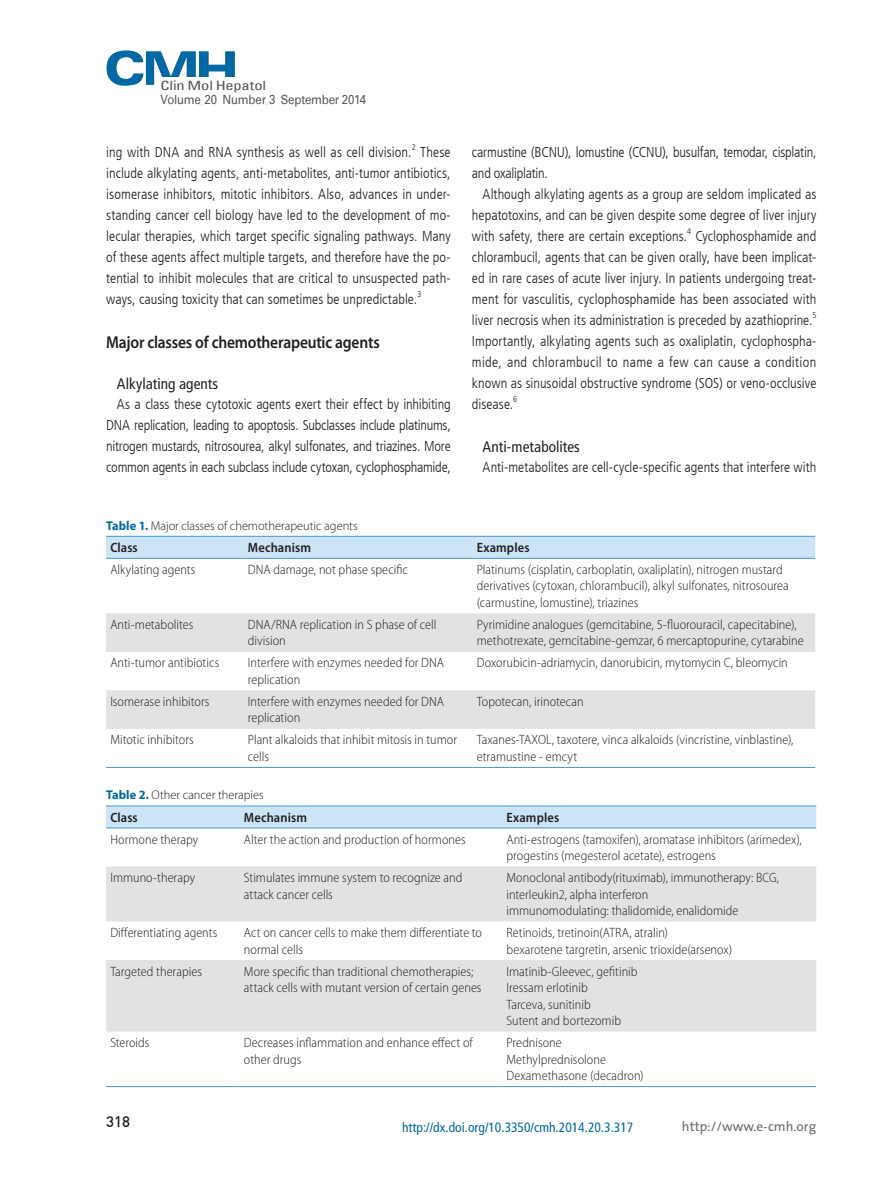
<style>
.page{position:relative;width:893px;height:1191px;background:#fff}
.page>*{position:absolute;margin:0;border:0;box-sizing:border-box;transform-origin:0 0}
._1-s{font:600 17.25px "Myriad Pro";letter-spacing:-.015em;color:#231f20;scale:.9 1}
._1{font:condensed 15.3px "Frutiger LT";color:#231f20}
.t1{font:15px "Dinmed";color:#231f20}
.본문_영문_-s{font:300 condensed 14.25px/21px "Frutiger LT";color:#231f20;text-align:justify}
.표내용-s{font:300 semi-condensed 13.5px/16.5px "Myriad Pro";color:#231f20}
.표머리-s{font:600 semi-condensed 13.5px "Myriad Pro";letter-spacing:.01em;color:#231f20}
.t2{font:condensed 13.5px "Frutiger LT";color:#0168a1}
.t3{font:13.5px "The Sans";color:#6c6d70}
.표와그림제목-s{font:300 12.75px "Myriad Pro";color:#231f20}
.t4{font:12.75px/14.2px "Univers";letter-spacing:-.015em;color:#57585a;scale:.9 1}
.본문_영문_-s-2{font:300 condensed 8.25px "Frutiger LT";color:#231f20}
.s1{font-stretch:condensed}
.s2{font-size:9px;color:#bcbdc0}
.s3{font-weight:700;color:#0168a1}
</style>
<div class="page">
<svg style="left:107px;top:50px;width:128px;height:36px"></svg>
<div style="left:159px;top:77px;width:83px;height:16px;background:#fff"></div>
<div style="left:106px;top:537px;width:709px;height:21px;background:#cbe5f7"></div>
<svg style="left:106px;top:613px;width:709px;height:116px;fill:#e1e2e4"></svg>
<hr style="left:106px;top:767px;width:138px;height:1px;background:#4895d0">
<hr style="left:244px;top:767px;width:228px;height:1px;background:#4895d0">
<hr style="left:472px;top:767px;width:343px;height:1px;background:#4895d0">
<hr style="left:106px;top:536px;width:138px;height:1px;background:#4895d0">
<hr style="left:244px;top:536px;width:228px;height:1px;background:#4895d0">
<hr style="left:472px;top:536px;width:343px;height:1px;background:#4895d0">
<hr style="left:106px;top:558px;width:138px;height:1px;background:#4895d0">
<hr style="left:244px;top:558px;width:228px;height:1px;background:#4895d0">
<hr style="left:472px;top:558px;width:343px;height:1px;background:#4895d0">
<div style="left:106px;top:806px;width:710px;height:21px;background:#cbe5f7"></div>
<svg style="left:106px;top:866px;width:710px;height:165px;fill:#e1e2e4"></svg>
<hr style="left:106px;top:1086px;width:134px;height:1px;background:#4895d0">
<hr style="left:240px;top:1086px;width:262px;height:1px;background:#4895d0">
<hr style="left:502px;top:1086px;width:314px;height:1px;background:#4895d0">
<hr style="left:106px;top:805px;width:134px;height:1px;background:#4895d0">
<hr style="left:240px;top:805px;width:262px;height:1px;background:#4895d0">
<hr style="left:502px;top:805px;width:314px;height:1px;background:#4895d0">
<hr style="left:106px;top:827px;width:134px;height:1px;background:#4895d0">
<hr style="left:240px;top:827px;width:262px;height:1px;background:#4895d0">
<hr style="left:502px;top:827px;width:314px;height:1px;background:#4895d0">
<p class="t4" style="left:161px;top:78px;width:230px"><span class="s1">Clin Mol Hepatol<br></span>Volume<span class="s2">_</span>20 Number<span class="s2">_</span>3 September 2014</p>
<p class="본문_영문_-s" style="left:106px;top:141px;width:307px">ing with DNA and RNA synthesis as well as cell division.</p>
<p class="본문_영문_-s-2" style="left:412px;top:142px;width:5px">2</p>
<p class="본문_영문_-s" style="left:106px;top:141px;width:346px;text-indent:314px">These include alkylating agents, anti-metabolites, anti-tumor antibiotics, isomerase inhibitors, mitotic inhibitors. Also, advances in under&shy;standing cancer cell biology have led to the development of mo&shy;lecular therapies, which target specific signaling pathways. Many of these agents affect multiple targets, and therefore have the po&shy;tential to inhibit molecules that are critical to unsuspected path&shy;ways, causing toxicity that can sometimes be unpredictable.</p>
<p class="본문_영문_-s-2" style="left:417px;top:289px;width:5px">3</p>
<p class="_1-s" style="left:106px;top:331px;width:305px">Major classes of chemotherapeutic agents</p>
<p class="_1" style="left:117px;top:374px;width:103px">Alkylating agents</p>
<p class="본문_영문_-s" style="left:106px;top:393px;width:346px;text-indent:11px">As a class these cytotoxic agents exert their effect by inhibiting DNA replication, leading to apoptosis. Subclasses include platinums, nitrogen mustards, nitrosourea, alkyl sulfonates, and triazines. More common agents in each subclass include cytoxan, cyclophosphamide,</p>
<p class="본문_영문_-s" style="left:472px;top:141px;width:346px">carmustine (BCNU), lomustine (CCNU), busulfan, temodar, cisplatin, and oxaliplatin.</p>
<p class="본문_영문_-s" style="left:472px;top:183px;width:346px;text-indent:11px">Although alkylating agents as a group are seldom implicated as hepatotoxins, and can be given despite some degree of liver injury with safety, there are certain exceptions.</p>
<p class="본문_영문_-s-2" style="left:687px;top:226px;width:5px">4</p>
<p class="본문_영문_-s" style="left:472px;top:225px;width:346px;text-indent:223px">Cyclophosphamide and chlorambucil, agents that can be given orally, have been implicat&shy;ed in rare cases of acute liver injury. In patients undergoing treat&shy;ment for vasculitis, cyclophosphamide has been associated with liver necrosis when its administration is preceded by azathioprine.</p>
<p class="본문_영문_-s-2" style="left:812px;top:310px;width:5px">5</p>
<p class="본문_영문_-s" style="left:472px;top:330px;width:346px">Importantly, alkylating agents such as oxaliplatin, cyclophospha&shy;mide, and chlorambucil to name a few can cause a condition known as sinusoidal obstructive syndrome (SOS) or veno-occlusive disease.</p>
<p class="본문_영문_-s-2" style="left:513px;top:394px;width:5px">6</p>
<p class="_1" style="left:483px;top:437px;width:99px">Anti-metabolites</p>
<p class="본문_영문_-s" style="left:483px;top:456px;width:335px">Anti-metabolites are cell-cycle-specific agents that interfere with</p>
<p class="표와그림제목-s" style="left:106px;top:518px;width:253px"><span class="s3">Table 1.</span> Major classes of chemotherapeutic agents</p>
<p class="표머리-s" style="left:110px;top:539px;width:29px">Class</p>
<p class="표머리-s" style="left:248px;top:539px;width:65px">Mechanism</p>
<p class="표머리-s" style="left:477px;top:539px;width:54px">Examples</p>
<p class="표내용-s" style="left:110px;top:561px;width:87px">Alkylating agents</p>
<p class="표내용-s" style="left:248px;top:561px;width:162px">DNA damage, not phase specific</p>
<p class="표내용-s" style="left:477px;top:561px;width:313px">Platinums (cisplatin, carboplatin, oxaliplatin), nitrogen mustard derivatives (cytoxan, chlorambucil), alkyl sulfonates, nitrosourea (carmustine, lomustine), triazines</p>
<p class="표내용-s" style="left:110px;top:616px;width:85px">Anti-metabolites</p>
<p class="표내용-s" style="left:248px;top:616px;width:190px">DNA/RNA replication in S phase of cell division</p>
<p class="표내용-s" style="left:477px;top:616px;width:328px">Pyrimidine analogues (gemcitabine, 5-fluorouracil, capecitabine), methotrexate, gemcitabine-gemzar, 6 mercaptopurine, cytarabine</p>
<p class="표내용-s" style="left:110px;top:654px;width:110px">Anti-tumor antibiotics</p>
<p class="표내용-s" style="left:248px;top:654px;width:198px">Interfere with enzymes needed for DNA replication</p>
<p class="표내용-s" style="left:477px;top:654px;width:313px">Doxorubicin-adriamycin, danorubicin, mytomycin C, bleomycin</p>
<p class="표내용-s" style="left:110px;top:693px;width:101px">Isomerase inhibitors</p>
<p class="표내용-s" style="left:248px;top:693px;width:198px">Interfere with enzymes needed for DNA replication</p>
<p class="표내용-s" style="left:477px;top:693px;width:108px">Topotecan, irinotecan</p>
<p class="표내용-s" style="left:110px;top:731px;width:85px">Mitotic inhibitors</p>
<p class="표내용-s" style="left:248px;top:731px;width:211px">Plant alkaloids that inhibit mitosis in tumor cells</p>
<p class="표내용-s" style="left:477px;top:731px;width:318px">Taxanes-TAXOL, taxotere, vinca alkaloids (vincristine, vinblastine), etramustine - emcyt</p>
<p class="표와그림제목-s" style="left:106px;top:788px;width:159px"><span class="s3">Table 2.</span> Other cancer therapies</p>
<p class="표머리-s" style="left:110px;top:808px;width:29px">Class</p>
<p class="표머리-s" style="left:244px;top:808px;width:65px">Mechanism</p>
<p class="표머리-s" style="left:506px;top:808px;width:54px">Examples</p>
<p class="표내용-s" style="left:110px;top:830px;width:90px">Hormone therapy</p>
<p class="표내용-s" style="left:244px;top:830px;width:223px">Alter the action and production of hormones</p>
<p class="표내용-s" style="left:506px;top:830px;width:297px">Anti-estrogens (tamoxifen), aromatase inhibitors (arimedex), progestins (megesterol acetate), estrogens</p>
<p class="표내용-s" style="left:110px;top:869px;width:86px">Immuno-therapy</p>
<p class="표내용-s" style="left:244px;top:869px;width:220px">Stimulates immune system to recognize and attack cancer cells</p>
<p class="표내용-s" style="left:506px;top:869px;width:274px">Monoclonal antibody(rituximab), immunotherapy: BCG, interleukin2, alpha interferon</p>
<p class="표내용-s" style="left:506px;top:902px;width:233px">immunomodulating: thalidomide, enalidomide</p>
<p class="표내용-s" style="left:110px;top:924px;width:109px">Differentiating agents</p>
<p class="표내용-s" style="left:244px;top:924px;width:240px">Act on cancer cells to make them differentiate to normal cells</p>
<p class="표내용-s" style="left:506px;top:924px;width:163px">Retinoids, tretinoin(ATRA, atralin)</p>
<p class="표내용-s" style="left:506px;top:940px;width:227px">bexarotene targretin, arsenic trioxide(arsenox)</p>
<p class="표내용-s" style="left:110px;top:962px;width:93px">Targeted therapies</p>
<p class="표내용-s" style="left:244px;top:962px;width:239px">More specific than traditional chemotherapies; attack cells with mutant version of certain genes</p>
<p class="표내용-s" style="left:506px;top:962px;width:133px">Imatinib-Gleevec, gefitinib</p>
<p class="표내용-s" style="left:506px;top:979px;width:83px">Iressam erlotinib</p>
<p class="표내용-s" style="left:506px;top:995px;width:86px">Tarceva, sunitinib</p>
<p class="표내용-s" style="left:506px;top:1012px;width:116px">Sutent and bortezomib</p>
<p class="표내용-s" style="left:110px;top:1034px;width:41px">Steroids</p>
<p class="표내용-s" style="left:244px;top:1034px;width:230px">Decreases inflammation and enhance effect of other drugs</p>
<p class="표내용-s" style="left:506px;top:1034px;width:57px">Prednisone</p>
<p class="표내용-s" style="left:506px;top:1050px;width:101px">Methylprednisolone</p>
<p class="표내용-s" style="left:506px;top:1067px;width:139px">Dexamethasone (decadron)</p>
<p class="t1" style="left:106px;top:1112px;width:25px">318</p>
<p class="t2" style="left:402px;top:1119px;width:233px">http://dx.doi.org/10.3350/cmh.2014.20.3.317</p>
<p class="t3" style="left:682px;top:1115px;width:136px">http://www.e-cmh.org</p>
</div>
